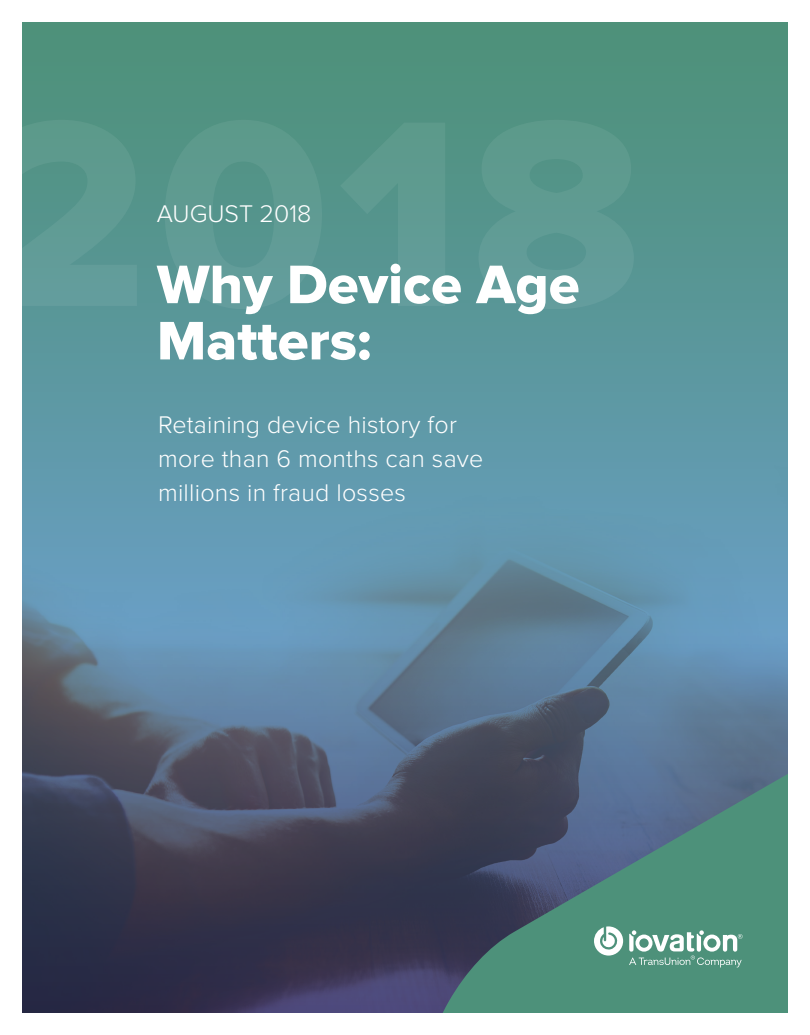
<style>
.page{position:relative;width:810px;height:1035px;background:#fff}
.page>*{position:absolute;margin:0;border:0;box-sizing:border-box;transform-origin:0 0}
.t1{font:275px "Proxima Nova Extrabld";color:#fff}
.t2{font:56.25px/56.2px "Proxima Nova Extrabld";color:#fff}
.t3{font:300 25px/33.8px "Proxima Nova";letter-spacing:.01em;color:#fff}
</style>
<div class="page">
<div style="left:22px;top:22px;width:766px;height:990px;background:#519281"></div>
<img style="left:22px;top:202px;width:766px;height:810px">
<svg style="left:422px;top:738px;width:366px;height:274px"></svg>
<svg style="left:594px;top:926px;width:29px;height:30px"></svg>
<svg style="left:629px;top:930px;width:114px;height:38px"></svg>
<h1 class="t1" style="left:-19px;top:56px;width:662px">2018</h1>
<p class="t3" style="left:157px;top:197px;width:156px">AUGUST 2018</p>
<h2 class="t2" style="left:157px;top:258px;width:424px">Why Device Age<br>Matters:</h2>
<p class="t3" style="left:158px;top:408px;width:327px">Retaining device history for more than 6 months can save millions in fraud losses</p>
</div>
